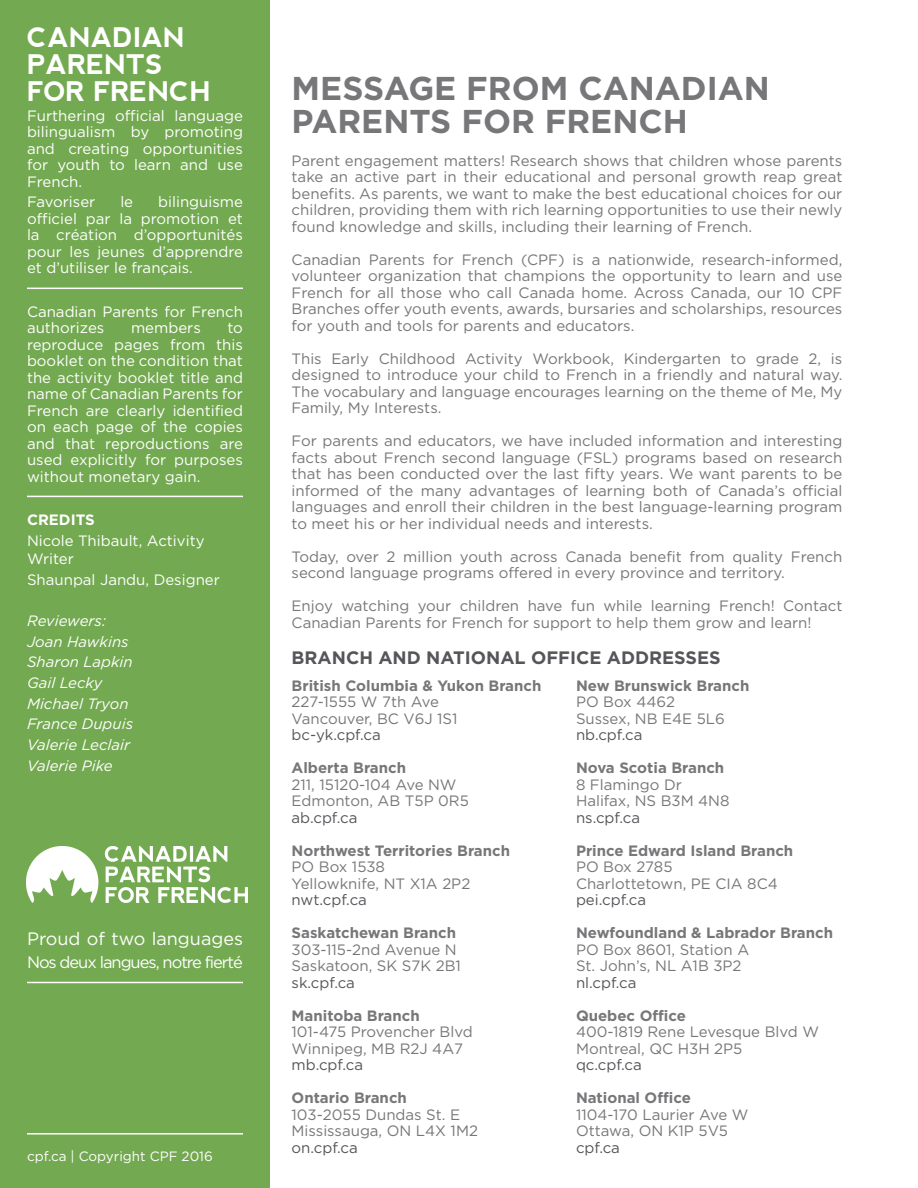
<style>
.page{position:relative;width:918px;height:1188px;background:#fff}
.page>*{position:absolute;margin:0;border:0;box-sizing:border-box;transform-origin:0 0}
.t1{font:700 33px/33px "Gotham";color:#77777a}
.t2{font:700 27px/27px "nevis";color:#fff}
.t3{font:700 18px "Gotham";color:#55565a}
.t4{font:18px "Gotham";color:#fff}
.t5{font:16.5px "Gotham";letter-spacing:-.06em;color:#fff}
.t6{font:15px/16.5px "Gotham";color:#77777a}
.t7{font:15px/16.5px "Gotham";color:#fff;text-align:justify}
.t8{font:700 15px "Gotham";color:#77777a}
.t9{font:15px "Gotham";color:#55565a}
.t10{font:italic 15px/20.7px "Gotham";color:#fff}
.t11{font:700 15px "Gotham";color:#fff}
.t12{font:13.5px "Gotham";color:#fff}
</style>
<div class="page">
<div style="left:0;top:0;width:270px;height:1188px;background:#73a950"></div>
<hr style="left:27px;top:288px;width:216px;height:1px;background:#fff">
<hr style="left:27px;top:496px;width:216px;height:1px;background:#fff">
<hr style="left:27px;top:982px;width:216px;height:1px;background:#fff">
<hr style="left:27px;top:1133px;width:216px;height:2px;background:#fff">
<img style="left:27px;top:846px;width:221px;height:57px">
<h2 class="t2" style="left:27px;top:23px;width:186px">CANADIAN<br>PARENTS<br>FOR FRENCH</h2>
<p class="t7" style="left:27px;top:107px;width:218px">Furthering official language bilingualism by promoting and creating opportunities for youth to learn and use French.</p>
<p class="t7" style="left:27px;top:194px;width:70px">Favoriser</p>
<p class="t7" style="left:120px;top:194px;width:14px">le</p>
<p class="t7" style="left:27px;top:194px;width:218px;text-indent:131px">bilinguisme officiel par la promotion et la création d’opportunités pour les jeunes d’apprendre et d’utiliser le français.</p>
<p class="t7" style="left:27px;top:303px;width:217px">Canadian Parents for French authorizes</p>
<p class="t7" style="left:131px;top:320px;width:71px">members</p>
<p class="t7" style="left:27px;top:320px;width:218px;text-indent:200px">to reproduce pages from this booklet on the condition that the activity booklet title and name of Canadian Parents for French are clearly identified on each page of the copies and that reproductions are used explicitly for purposes without monetary gain.</p>
<p class="t11" style="left:27px;top:511px;width:69px">CREDITS</p>
<p class="t7" style="left:27px;top:531px;width:179px;line-height:18px">Nicole Thibault, Activity<br>Writer</p>
<p class="t7" style="left:27px;top:571px;width:194px">Shaunpal Jandu, Designer</p>
<p class="t10" style="left:27px;top:610px;width:108px">Reviewers:<br>Joan Hawkins<br>Sharon Lapkin<br>Gail Lecky<br>Michael Tryon<br>France Dupuis<br>Valerie Leclair<br>Valerie Pike</p>
<p class="t4" style="left:27px;top:929px;width:217px">Proud of two languages</p>
<p class="t5" style="left:27px;top:953px;width:218px">Nos deux langues, notre fierté</p>
<p class="t12" style="left:27px;top:1149px;width:187px">cpf.ca | Copyright CPF 2016</p>
<h1 class="t1" style="left:292px;top:71px;width:480px">MESSAGE FROM CANADIAN<br>PARENTS FOR FRENCH</h1>
<p class="t6" style="left:292px;top:152px;width:552px;text-align:justify">Parent engagement matters! Research shows that children whose parents take an active part in their educational and personal growth reap great benefits. As parents, we want to make the best educational choices for our children, providing them with rich learning opportunities to use their newly found knowledge and skills, including their learning of French.</p>
<p class="t6" style="left:292px;top:251px;width:552px;text-align:justify">Canadian Parents for French (CPF) is a nationwide, research-informed, volunteer organization that champions the opportunity to learn and use French for all those who call Canada home. Across Canada, our 10 CPF Branches offer youth events, awards, bursaries and scholarships, resources for youth and tools for parents and educators.</p>
<p class="t6" style="left:292px;top:350px;width:552px;text-align:justify">This Early Childhood Activity Workbook, Kindergarten to grade 2, is designed to introduce your child to French in a friendly and natural way.<br>The vocabulary and language encourages learning on the theme of Me, My Family, My Interests.</p>
<p class="t6" style="left:292px;top:432px;width:552px;text-align:justify">For parents and educators, we have included information and interesting facts about French second language (FSL) programs based on research that has been conducted over the last fifty years. We want parents to be informed of the many advantages of learning both of Canada’s official languages and enroll their children in the best language-learning program to meet his or her individual needs and interests.</p>
<p class="t6" style="left:292px;top:548px;width:552px">Today, over 2 million youth across Canada benefit from quality French second language programs offered in every province and territory.</p>
<p class="t6" style="left:292px;top:597px;width:552px">Enjoy watching your children have fun while learning French! Contact<br>Canadian Parents for French for support to help them grow and learn!</p>
<p class="t3" style="left:292px;top:647px;width:431px">BRANCH AND NATIONAL OFFICE ADDRESSES</p>
<p class="t8" style="left:292px;top:677px;width:251px">British Columbia &amp; Yukon Branch</p>
<p class="t6" style="left:292px;top:694px;width:168px">227-1555 W 7th Ave<br>Vancouver, BC V6J 1S1</p>
<p class="t9" style="left:292px;top:727px;width:91px">bc-yk.cpf.ca</p>
<p class="t8" style="left:292px;top:759px;width:116px">Alberta Branch</p>
<p class="t6" style="left:292px;top:776px;width:179px">211, 15120-104 Ave NW<br>Edmonton, AB T5P 0R5</p>
<p class="t9" style="left:292px;top:809px;width:67px">ab.cpf.ca</p>
<p class="t8" style="left:292px;top:842px;width:220px">Northwest Territories Branch</p>
<p class="t6" style="left:292px;top:859px;width:180px">PO Box 1538<br>Yellowknife, NT X1A 2P2</p>
<p class="t9" style="left:292px;top:892px;width:77px">nwt.cpf.ca</p>
<p class="t8" style="left:292px;top:924px;width:166px">Saskatchewan Branch</p>
<p class="t6" style="left:292px;top:941px;width:171px">303-115-2nd Avenue N<br>Saskatoon, SK S7K 2B1</p>
<p class="t9" style="left:292px;top:974px;width:65px">sk.cpf.ca</p>
<p class="t8" style="left:292px;top:1007px;width:130px">Manitoba Branch</p>
<p class="t6" style="left:292px;top:1024px;width:183px">101-475 Provencher Blvd<br>Winnipeg, MB R2J 4A7</p>
<p class="t9" style="left:292px;top:1057px;width:73px">mb.cpf.ca</p>
<p class="t8" style="left:292px;top:1089px;width:117px">Ontario Branch</p>
<p class="t6" style="left:292px;top:1106px;width:188px">103-2055 Dundas St. E<br>Mississauga, ON L4X 1M2</p>
<p class="t9" style="left:292px;top:1139px;width:68px">on.cpf.ca</p>
<p class="t8" style="left:576px;top:677px;width:175px">New Brunswick Branch</p>
<p class="t6" style="left:576px;top:694px;width:150px">PO Box 4462<br>Sussex, NB E4E 5L6</p>
<p class="t9" style="left:576px;top:727px;width:68px">nb.cpf.ca</p>
<p class="t8" style="left:576px;top:759px;width:150px">Nova Scotia Branch</p>
<p class="t6" style="left:576px;top:776px;width:155px">8 Flamingo Dr<br>Halifax, NS B3M 4N8</p>
<p class="t9" style="left:576px;top:809px;width:66px">ns.cpf.ca</p>
<p class="t8" style="left:576px;top:842px;width:219px">Prince Edward Island Branch</p>
<p class="t6" style="left:576px;top:859px;width:203px">PO Box 2785<br>Charlottetown, PE CIA 8C4</p>
<p class="t9" style="left:576px;top:892px;width:72px">pei.cpf.ca</p>
<p class="t8" style="left:576px;top:924px;width:259px">Newfoundland &amp; Labrador Branch</p>
<p class="t6" style="left:576px;top:941px;width:175px">PO Box 8601, Station A<br>St. John’s, NL A1B 3P2</p>
<p class="t9" style="left:576px;top:974px;width:62px">nl.cpf.ca</p>
<p class="t8" style="left:576px;top:1007px;width:111px">Quebec Office</p>
<p class="t6" style="left:576px;top:1024px;width:244px">400-1819 Rene Levesque Blvd W<br>Montreal, QC H3H 2P5</p>
<p class="t9" style="left:576px;top:1057px;width:67px">qc.cpf.ca</p>
<p class="t8" style="left:576px;top:1089px;width:116px">National Office</p>
<p class="t6" style="left:576px;top:1106px;width:174px">1104-170 Laurier Ave W<br>Ottawa, ON K1P 5V5</p>
<p class="t9" style="left:576px;top:1139px;width:45px">cpf.ca</p>
</div>
